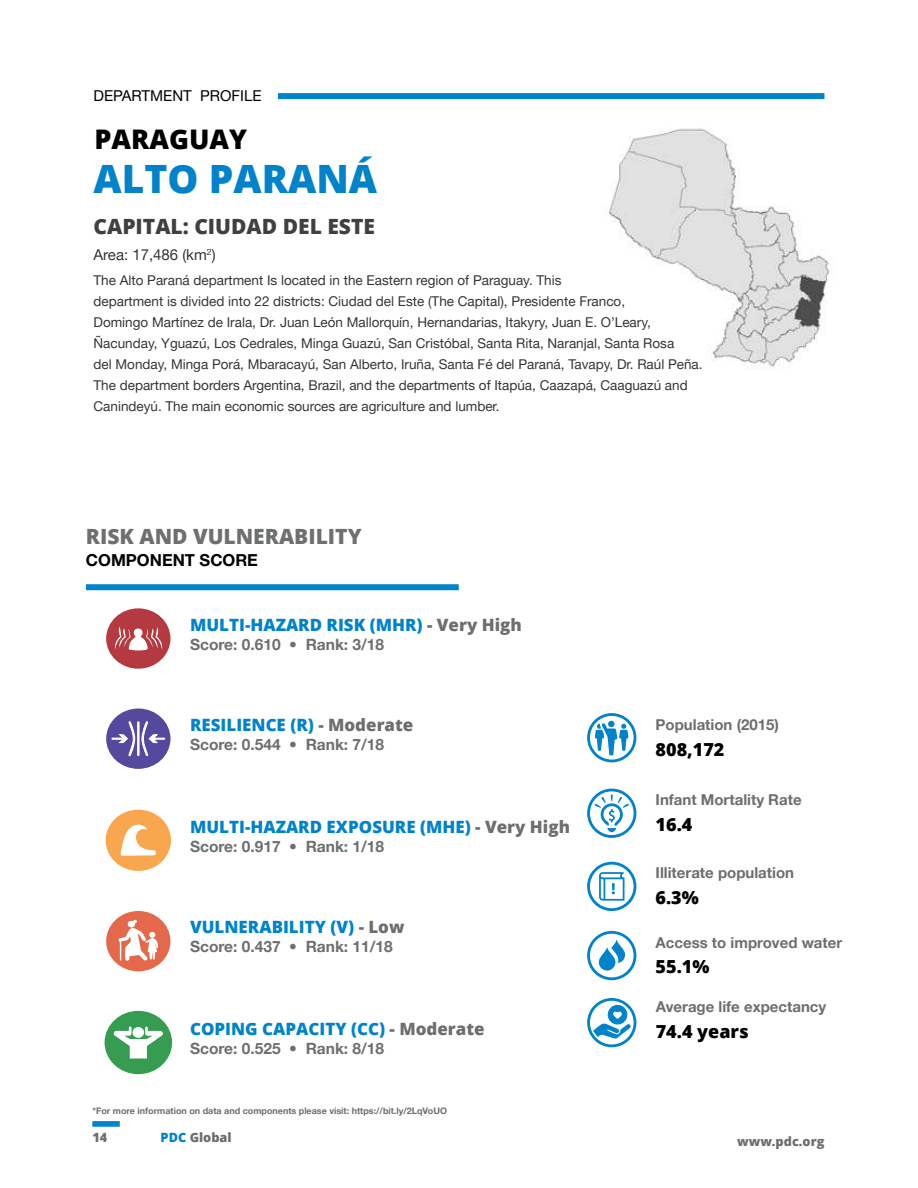
<style>
.page{position:relative;width:918px;height:1188px;background:#fff}
.page>*{position:absolute;margin:0;border:0;box-sizing:border-box;transform-origin:0 0}
.t1{font:800 39px "Open Sans";color:#0083ca}
.t2{font:800 27px "Open Sans";color:#000}
.t3{font:800 21px "Open Sans";color:#404042}
.t4{font:800 21px "Open Sans";color:#6d6f71}
.t5{font:800 18px "Open Sans";color:#000}
.t6{font:800 16.95px "Open Sans";color:#0083ca}
.t7{font:700 16.5px "Helvetica Neue LT Pro";color:#000}
.t8{font:700 15.45px "Helvetica Neue LT Pro";color:#6d6e70}
.t9{font:700 15px "Helvetica Neue LT Pro";color:#6d6e70}
.t10{font:15px "Helvetica Neue LT Pro";color:#000}
.t11{font:13.5px/21px "Helvetica Neue LT Pro";color:#000}
.t12{font:800 12.75px "Open Sans";color:#6d6e70}
.t13{font:700 9px "Helvetica Neue LT Pro";color:#6d6e70}
.s1{color:#6d6e70}
.s2{color:#0083ca}
</style>
<div class="page">
<div style="left:278px;top:93px;width:546px;height:6px;background:#0083ca"></div>
<div style="left:92px;top:1121px;width:28px;height:6px;background:#0083ca"></div>
<svg style="left:587px;top:862px;width:49px;height:49px"></svg>
<svg style="left:587px;top:789px;width:49px;height:49px"></svg>
<svg style="left:587px;top:998px;width:49px;height:49px"></svg>
<svg style="left:587px;top:931px;width:49px;height:49px"></svg>
<svg style="left:587px;top:713px;width:49px;height:49px"></svg>
<div style="left:106px;top:608px;width:64px;height:61px;background:#b53940;border-radius:50%"></div>
<svg style="left:115px;top:627px;width:47px;height:24px"></svg>
<svg style="left:106px;top:709px;width:64px;height:60px"></svg>
<div style="left:106px;top:810px;width:65px;height:61px;background:#f9a74f;border-radius:50%"></div>
<svg style="left:121px;top:825px;width:35px;height:31px"></svg>
<div style="left:106px;top:911px;width:64px;height:60px;background:#e4684b;border-radius:50%"></div>
<svg style="left:118px;top:919px;width:40px;height:42px"></svg>
<div style="left:105px;top:1011px;width:67px;height:63px;background:#359c51;border-radius:50%"></div>
<svg style="left:114px;top:1027px;width:49px;height:32px"></svg>
<img style="left:604px;top:128px;width:226px;height:239px">
<div style="left:86px;top:584px;width:373px;height:6px;background:#0083ca"></div>
<p class="t10" style="left:94px;top:87px;width:170px">DEPARTMENT PROFILE</p>
<h2 class="t2" style="left:95px;top:128px;width:154px">PARAGUAY</h2>
<h1 class="t1" style="left:94px;top:163px;width:285px">ALTO PARANÁ</h1>
<h3 class="t3" style="left:94px;top:217px;width:283px">CAPITAL: CIUDAD DEL ESTE</h3>
<p class="t10" style="left:93px;top:250px;width:124px">Area: 17,486 (km<sup>2</sup>)</p>
<p class="t11" style="left:94px;top:270px;width:611px">The Alto Paraná department Is located in the Eastern region of Paraguay. This<br>department is divided into 22 districts: Ciudad del Este (The Capital), Presidente Franco,<br>Domingo Martínez de Irala, Dr. Juan León Mallorquín, Hernandarias, Itakyry, Juan E. O’Leary, Ñacunday, Yguazú, Los Cedrales, Minga Guazú, San Cristóbal, Santa Rita, Naranjal, Santa Rosa<br>del Monday, Minga Porá, Mbaracayú, San Alberto, Iruña, Santa Fé del Paraná, Tavapy, Dr. Raúl Peña.<br>The department borders Argentina, Brazil, and the departments of Itapúa, Caazapá, Caaguazú and Canindeyú. The main economic sources are agriculture and lumber.</p>
<h3 class="t4" style="left:86px;top:528px;width:277px">RISK AND VULNERABILITY</h3>
<p class="t7" style="left:86px;top:554px;width:174px">COMPONENT SCORE</p>
<p class="t6" style="left:190px;top:618px;width:333px">MULTI-HAZARD RISK (MHR) <span class="s1">- Very High</span></p>
<p class="t8" style="left:190px;top:639px;width:196px">Score: 0.610 • Rank: 3/18</p>
<p class="t6" style="left:190px;top:718px;width:225px">RESILIENCE (R) <span class="s1">- Moderate</span></p>
<p class="t8" style="left:190px;top:739px;width:196px">Score: 0.544 • Rank: 7/18</p>
<p class="t6" style="left:190px;top:819px;width:381px">MULTI-HAZARD EXPOSURE (MHE) <span class="s1">- Very High</span></p>
<p class="t8" style="left:190px;top:840px;width:196px">Score: 0.917 • Rank: 1/18</p>
<p class="t6" style="left:190px;top:919px;width:216px">VULNERABILITY (V) <span class="s1">- Low</span></p>
<p class="t8" style="left:190px;top:940px;width:204px">Score: 0.437 • Rank: 11/18</p>
<p class="t6" style="left:190px;top:1022px;width:296px">COPING CAPACITY (CC) <span class="s1">- Moderate</span></p>
<p class="t8" style="left:190px;top:1043px;width:196px">Score: 0.525 • Rank: 8/18</p>
<p class="t13" style="left:92px;top:1107px;width:356px">*For more information on data and components please visit: https://bit.ly/2LqVoUO</p>
<p class="t9" style="left:656px;top:719px;width:125px">Population (2015)</p>
<h3 class="t5" style="left:656px;top:742px;width:70px">808,172</h3>
<p class="t9" style="left:656px;top:794px;width:148px">Infant Mortality Rate</p>
<h3 class="t5" style="left:656px;top:817px;width:38px">16.4</h3>
<p class="t9" style="left:656px;top:867px;width:140px">Illiterate population</p>
<h3 class="t5" style="left:656px;top:890px;width:45px">6.3%</h3>
<p class="t9" style="left:656px;top:937px;width:188px">Access to improved water</p>
<h3 class="t5" style="left:656px;top:959px;width:55px">55.1%</h3>
<p class="t9" style="left:656px;top:1001px;width:172px">Average life expectancy</p>
<h3 class="t5" style="left:656px;top:1024px;width:94px">74.4 years</h3>
<p class="t12" style="left:92px;top:1132px;width:16px">14</p>
<p class="t12" style="left:161px;top:1132px;width:72px"><span class="s2">PDC</span> Global</p>
<p class="t12" style="left:737px;top:1136px;width:89px">www.pdc.org</p>
</div>
